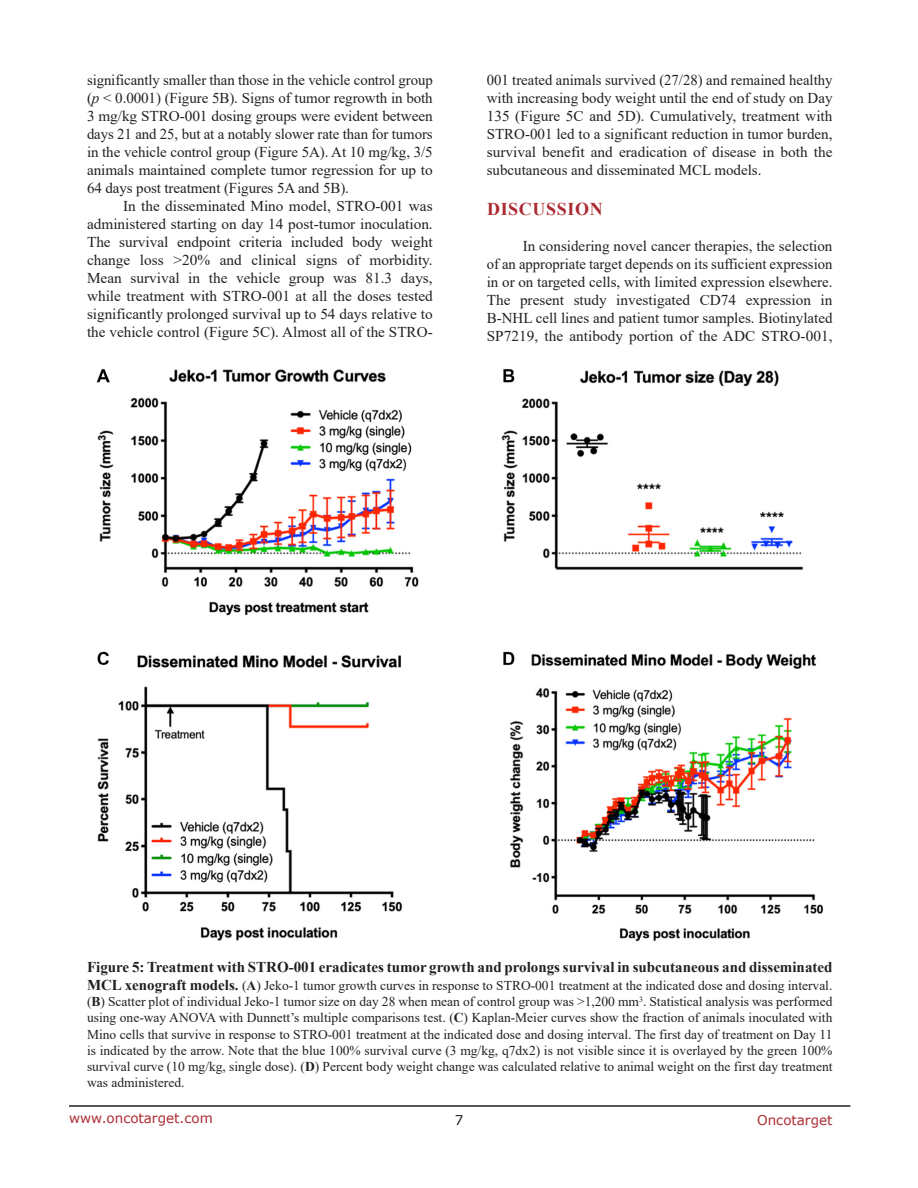
<style>
.page{position:relative;width:918px;height:1188px;background:#fff}
.page>*{position:absolute;margin:0;border:0;box-sizing:border-box;transform-origin:0 0}
.Heading{font:700 18px "Times New Roman";letter-spacing:.035em;color:#ac2b31}
.BodyText{font:15px/18px "Times New Roman";color:#231f20;text-align:justify}
.FigureText{font:700 15px "Times New Roman";color:#231f20}
.FigureText-2{font:13.5px/16.2px "Times New Roman";color:#231f20;text-align:justify}
.t1{font:13.5px "Verdana";color:#ac2b31}
.t2{font:13.5px "Verdana";color:#231f20}
.s1{font-style:italic}
.s2{font-weight:700;font-size:15px}
.s3{font-weight:700}
</style>
<div class="page">
<hr style="left:69px;top:1105px;width:781px;height:2px;background:#231f20">
<img style="left:96px;top:369px;width:728px;height:573px">
<p class="BodyText" style="left:87px;top:71px;width:347px">significantly smaller than those in the vehicle control group (<span class="s1">p</span> &lt; 0.0001) (Figure 5B). Signs of tumor regrowth in both 3 mg/kg STRO-001 dosing groups were evident between days 21 and 25, but at a notably slower rate than for tumors in the vehicle control group (Figure 5A). At 10 mg/kg, 3/5 animals maintained complete tumor regression for up to 64 days post treatment (Figures 5A and 5B).</p>
<p class="BodyText" style="left:87px;top:197px;width:347px;text-indent:36px">In the disseminated Mino model, STRO-001 was administered starting on day 14 post-tumor inoculation.<br>The survival endpoint criteria included body weight change loss &gt;20% and clinical signs of morbidity.<br>Mean survival in the vehicle group was 81.3 days, while treatment with STRO-001 at all the doses tested significantly prolonged survival up to 54 days relative to the vehicle control (Figure 5C). Almost all of the STRO-</p>
<p class="BodyText" style="left:487px;top:71px;width:347px">001 treated animals survived (27/28) and remained healthy with increasing body weight until the end of study on Day 135 (Figure 5C and 5D). Cumulatively, treatment with STRO-001 led to a significant reduction in tumor burden, survival benefit and eradication of disease in both the subcutaneous and disseminated MCL models.</p>
<p class="Heading" style="left:487px;top:196px;width:117px">DISCUSSION</p>
<p class="BodyText" style="left:487px;top:237px;width:347px;text-indent:36px">In considering novel cancer therapies, the selection of an appropriate target depends on its sufficient expression in or on targeted cells, with limited expression elsewhere.<br>The present study investigated CD74 expression in B-NHL cell lines and patient tumor samples. Biotinylated SP7219, the antibody portion of the ADC STRO-001,</p>
<p class="FigureText" style="left:87px;top:956px;width:747px">Figure 5: Treatment with STRO-001 eradicates tumor growth and prolongs survival in subcutaneous and disseminated</p>
<p class="FigureText-2" style="left:87px;top:977px;width:747px"><span class="s2">MCL xenograft models.</span> (<span class="s3">A</span>) Jeko-1 tumor growth curves in response to STRO-001 treatment at the indicated dose and dosing interval. (<span class="s3">B</span>) Scatter plot of individual Jeko-1 tumor size on day 28 when mean of control group was &gt;1,200 mm<sup>3</sup>. Statistical analysis was performed using one-way ANOVA with Dunnett’s multiple comparisons test. (<span class="s3">C</span>) Kaplan-Meier curves show the fraction of animals inoculated with Mino cells that survive in response to STRO-001 treatment at the indicated dose and dosing interval. The first day of treatment on Day 11 is indicated by the arrow. Note that the blue 100% survival curve (3 mg/kg, q7dx2) is not visible since it is overlayed by the green 100% survival curve (10 mg/kg, single dose). (<span class="s3">D</span>) Percent body weight change was calculated relative to animal weight on the first day treatment was administered.</p>
<p class="t1" style="left:69px;top:1109px;width:145px">www.oncotarget.com</p>
<p class="t2" style="left:455px;top:1111px;width:10px">7</p>
<p class="t1" style="left:757px;top:1111px;width:77px">Oncotarget</p>
</div>
